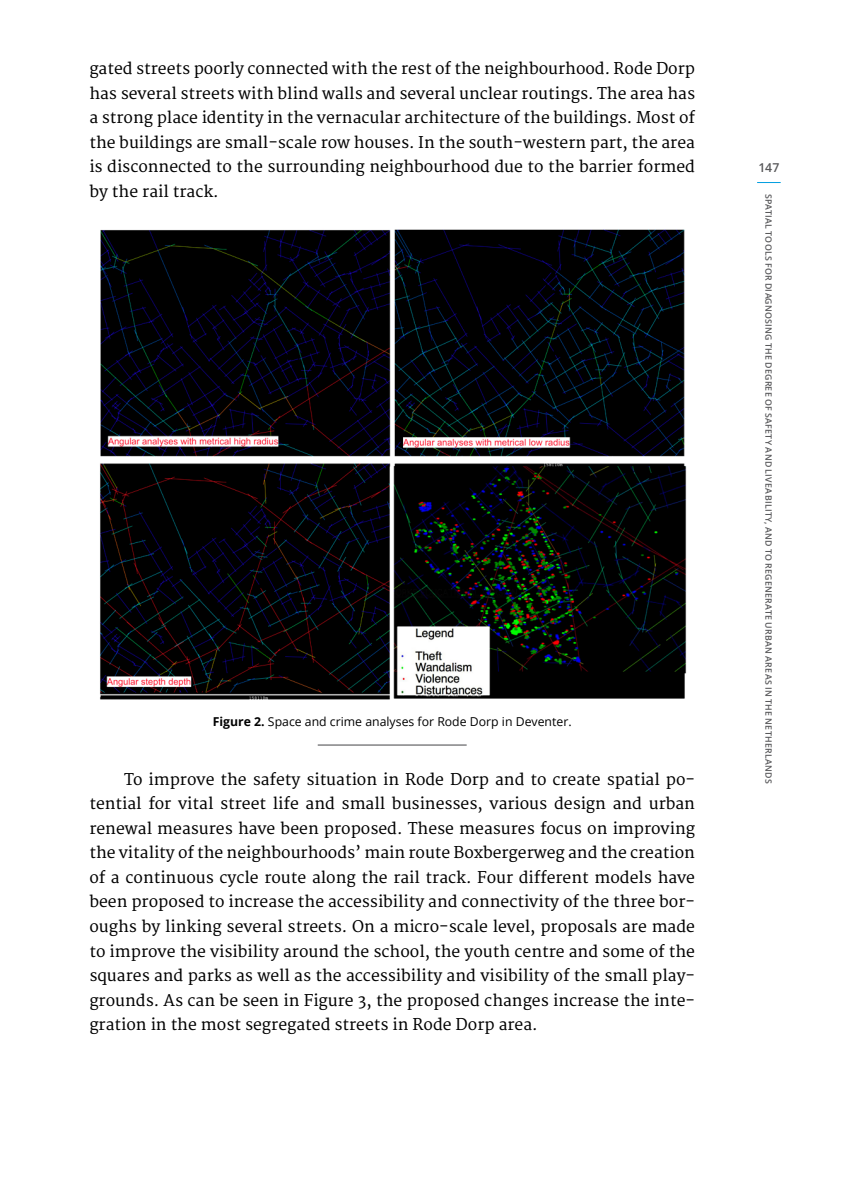
<style>
.page{position:relative;width:844px;height:1191px;background:#fff}
.page>*{position:absolute;margin:0;border:0;box-sizing:border-box;transform-origin:0 0}
.t1{font:15.75px/24.5px "Merriweather";color:#000;text-align:justify}
.t2{font:12.25px "Open Sans";color:#000}
.t3{font:600 12.25px "Open Sans";color:#58585a}
.t4{font:600 8.75px "Open Sans";letter-spacing:.03em;color:#58585a}
.s1{font-weight:700}
</style>
<div class="page">
<svg style="left:757px;top:182px;width:23px;height:1px"></svg>
<img style="left:99px;top:229px;width:588px;height:471px">
<hr style="left:317px;top:744px;width:149px;height:1px;background:#444447">
<p class="t1" style="left:89px;top:57px;width:607px">gated streets poorly connected with the rest of the neighbourhood. Rode Dorp has several streets with blind walls and several unclear routings. The area has a strong place identity in the vernacular architecture of the buildings. Most of the buildings are small-scale row houses. In the south-western part, the area is disconnected to the surrounding neighbourhood due to the barrier formed by the rail track.</p>
<p class="t2" style="left:213px;top:713px;width:360px"><span class="s1">Figure 2.</span> Space and crime analyses for Rode Dorp in Deventer.</p>
<p class="t1" style="left:89px;top:767px;width:607px;text-indent:35px">To improve the safety situation in Rode Dorp and to create spatial po&shy;tential for vital street life and small businesses, various design and urban renewal measures have been proposed. These measures focus on improving the vitality of the neighbourhoods’ main route Boxbergerweg and the creation of a continuous cycle route along the rail track. Four different models have been proposed to increase the accessibility and connectivity of the three bor&shy;oughs by linking several streets. On a micro-scale level, proposals are made to improve the visibility around the school, the youth centre and some of the squares and parks as well as the accessibility and visibility of the small play&shy;grounds. As can be seen in Figure 3, the proposed changes increase the inte&shy;gration in the most segregated streets in Rode Dorp area.</p>
<p class="t3" style="left:758px;top:159px;width:22px">147</p>
<p class="t4" style="left:774px;top:194px;width:591px;rotate:90deg">SPATIAL TOOLS FOR DIAGNOSING THE DEGREE OF SAFETY AND LIVEABILITY, AND TO REGENERATE URBAN AREAS IN THE NETHERLANDS</p>
</div>
